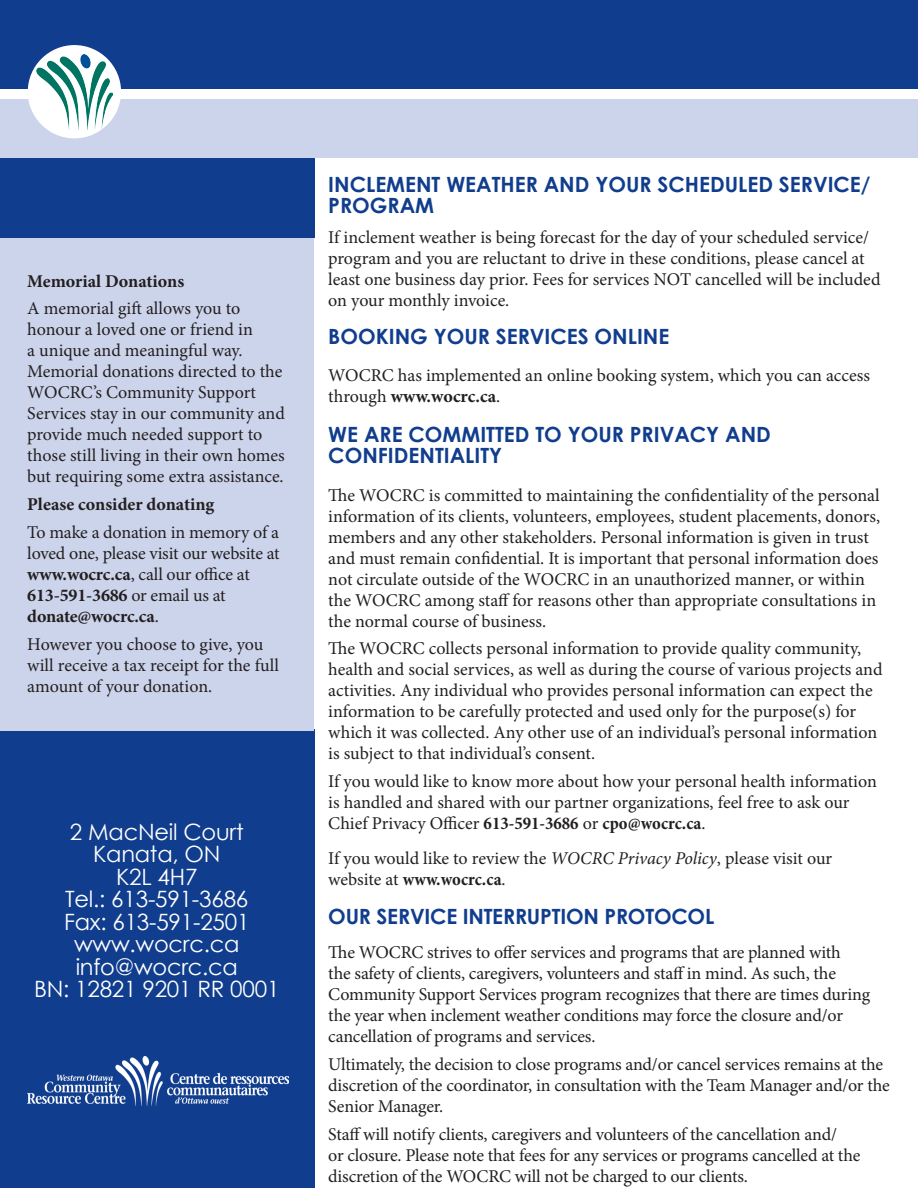
<style>
.page{position:relative;width:918px;height:1188px;background:#fff}
.page>*{position:absolute;margin:0;border:0;box-sizing:border-box;transform-origin:0 0}
.PAGE4-3{font:22.5px/22.5px "Century Gothic";letter-spacing:-.01em;color:#fff;text-align:center}
.BOX_BLACK{font:700 21px/21px "Century Gothic";color:#103d8d}
.BOX_BLACK-2{font:18px/21px "Minion Pro";letter-spacing:-.005em;color:#231f20}
.t1{font:700 18px "Minion Pro";color:#231f20}
.s1{font-weight:700}
.s2{font-weight:700;font-stretch:condensed}
.s3{font-style:italic}
</style>
<div class="page">
<div style="left:0;top:730px;width:314px;height:458px;background:#103d8d"></div>
<div style="left:0;top:0;width:918px;height:149px;background:#103d8d"></div>
<div style="left:0;top:94px;width:918px;height:64px;background:#ccd4eb"></div>
<div style="left:0;top:238px;width:314px;height:492px;background:#ccd4eb"></div>
<img style="left:27px;top:1056px;width:262px;height:50px">
<div style="left:0;top:90px;width:918px;height:9px;background:#fff"></div>
<div style="left:28px;top:45px;width:93px;height:93px;background:#fff;border-radius:50%"></div>
<div style="left:0;top:158px;width:314px;height:80px;background:#103d8d"></div>
<img style="left:36px;top:54px;width:76px;height:75px">
<p class="t1" style="left:27px;top:268px;width:159px">Memorial Donations</p>
<p class="BOX_BLACK-2" style="left:27px;top:298px;width:259px">A memorial gift allows you to honour a loved one or friend in<br>a unique and meaningful way.<br>Memorial donations directed to the<br>WOCRC’s Community Support<br>Services stay in our community and provide much needed support to those still living in their own homes but requiring some extra assistance.</p>
<p class="t1" style="left:27px;top:492px;width:189px">Please consider donating</p>
<p class="BOX_BLACK-2" style="left:27px;top:522px;width:254px">To make a donation in memory of a loved one, please visit our website at <span class="s1">www.wocrc.ca</span>, call our office at<br><span class="s1">613-591-3686</span> or email us at <span class="s1">donate@wocrc.ca</span>.</p>
<p class="BOX_BLACK-2" style="left:27px;top:634px;width:253px">However you choose to give, you will receive a tax receipt for the full amount of your donation.</p>
<p class="PAGE4-3" style="left:70px;top:820px;width:175px">2 MacNeil Court<br>Kanata, ON<br>K2L 4H7</p>
<p class="PAGE4-3" style="left:64px;top:887px;width:187px;text-align:left">Tel.: 613-591-3686<br>Fax: 613-591-2501</p>
<p class="PAGE4-3" style="left:74px;top:932px;width:167px">www.wocrc.ca</p>
<p class="PAGE4-3" style="left:76px;top:955px;width:164px">info@wocrc.ca</p>
<p class="PAGE4-3" style="left:34px;top:977px;width:247px">BN: 12821 9201 RR 0001</p>
<p class="BOX_BLACK" style="left:328px;top:172px;width:544px">INCLEMENT WEATHER AND YOUR SCHEDULED SERVICE/<br>PROGRAM</p>
<p class="BOX_BLACK-2" style="left:328px;top:227px;width:554px">If inclement weather is being forecast for the day of your scheduled service/ program and you are reluctant to drive in these conditions, please cancel at least one business day prior. Fees for services NOT cancelled will be included on your monthly invoice.</p>
<p class="BOX_BLACK" style="left:328px;top:325px;width:343px">BOOKING YOUR SERVICES ONLINE</p>
<p class="BOX_BLACK-2" style="left:328px;top:364px;width:543px">WOCRC has implemented an online booking system, which you can access through <span class="s1">www.wocrc.ca</span>.</p>
<p class="BOX_BLACK" style="left:328px;top:423px;width:444px">WE ARE COMMITTED TO YOUR PRIVACY AND<br>CONFIDENTIALITY</p>
<p class="BOX_BLACK-2" style="left:328px;top:484px;width:553px">The WOCRC is committed to maintaining the confidentiality of the personal information of its clients, volunteers, employees, student placements, donors, members and any other stakeholders. Personal information is given in trust and must remain confidential. It is important that personal information does not circulate outside of the WOCRC in an unauthorized manner, or within the WOCRC among staff for reasons other than appropriate consultations in the normal course of business.</p>
<p class="BOX_BLACK-2" style="left:328px;top:638px;width:556px">The WOCRC collects personal information to provide quality community, health and social services, as well as during the course of various projects and activities. Any individual who provides personal information can expect the information to be carefully protected and used only for the purpose(s) for which it was collected. Any other use of an individual’s personal information is subject to that individual’s consent.</p>
<p class="BOX_BLACK-2" style="left:328px;top:771px;width:550px">If you would like to know more about how your personal health information is handled and shared with our partner organizations, feel free to ask our<br>Chief Privacy Officer <span class="s2">613-591-3686</span> or <span class="s2">cpo@wocrc.ca</span>.</p>
<p class="BOX_BLACK-2" style="left:328px;top:847px;width:505px">If you would like to review the <span class="s3">WOCRC Privacy Policy</span>, please visit our website at <span class="s2">www.wocrc.ca</span>.</p>
<p class="BOX_BLACK" style="left:328px;top:905px;width:387px">OUR SERVICE INTERRUPTION PROTOCOL</p>
<p class="BOX_BLACK-2" style="left:328px;top:942px;width:543px">The WOCRC strives to offer services and programs that are planned with<br>the safety of clients, caregivers, volunteers and staff in mind. As such, the Community Support Services program recognizes that there are times during the year when inclement weather conditions may force the closure and/or cancellation of programs and services.</p>
<p class="BOX_BLACK-2" style="left:328px;top:1054px;width:563px">Ultimately, the decision to close programs and/or cancel services remains at the discretion of the coordinator, in consultation with the Team Manager and/or the<br>Senior Manager.</p>
<p class="BOX_BLACK-2" style="left:328px;top:1124px;width:534px">Staff will notify clients, caregivers and volunteers of the cancellation and/<br>or closure. Please note that fees for any services or programs cancelled at the discretion of the WOCRC will not be charged to our clients.</p>
</div>
